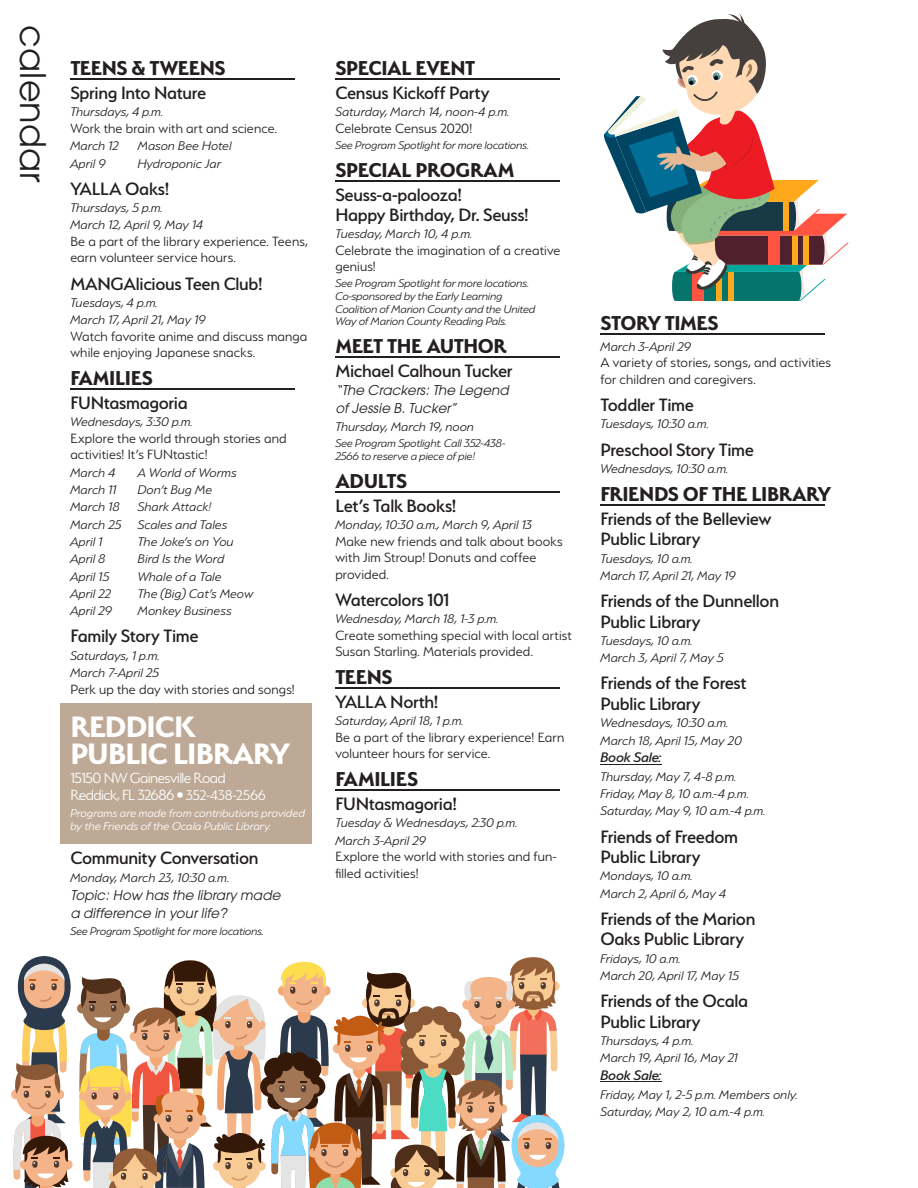
<style>
.page{position:relative;width:918px;height:1188px;background:#fff}
.page>*{position:absolute;margin:0;border:0;box-sizing:border-box;transform-origin:0 0}
.t1{font:35.1px "Avant Garde";letter-spacing:.005em;color:#231f20}
.t2{font:700 33px/27px "Serenity";letter-spacing:-.03em;color:#fff}
.t3{font:700 22.5px "Serenity";letter-spacing:-.02em;color:#231f20}
.t4{font:500 20.1px/20.4px "Serenity";letter-spacing:-.015em;color:#231f20}
.t5{font:300 16.5px/17.2px "Serenity";letter-spacing:-.035em;color:#fff}
.t6{font:italic 500 15.6px "Serenity";letter-spacing:-.01em;color:#231f20}
.t7{font:300 15px/16.5px "Serenity";letter-spacing:.01em;color:#231f20}
.t8{font:italic 300 14.1px/17.2px "Serenity";letter-spacing:.01em;color:#231f20}
.t9{font:italic 13.5px/18px "Avant Garde";letter-spacing:.005em;color:#231f20}
.t10{font:italic 300 12.75px/13.5px "Serenity";color:#fff}
.t11{font:italic 300 12.6px/12.5px "Serenity";letter-spacing:-.01em;color:#231f20}
.s1{font-size:15.75px}
</style>
<div class="page">
<hr style="left:70px;top:79px;width:225px;height:1px;background:#231f20">
<hr style="left:70px;top:389px;width:225px;height:1px;background:#231f20">
<div style="left:61px;top:703px;width:251px;height:141px;background:#bda995"></div>
<hr style="left:335px;top:79px;width:225px;height:1px;background:#231f20">
<hr style="left:335px;top:180px;width:225px;height:1px;background:#231f20">
<hr style="left:335px;top:356px;width:225px;height:2px;background:#231f20">
<hr style="left:335px;top:491px;width:225px;height:2px;background:#231f20">
<hr style="left:335px;top:687px;width:225px;height:2px;background:#231f20">
<hr style="left:335px;top:789px;width:225px;height:2px;background:#231f20">
<hr style="left:600px;top:334px;width:225px;height:1px;background:#231f20">
<hr style="left:600px;top:504px;width:225px;height:2px;background:#231f20">
<hr style="left:600px;top:764px;width:62px;height:1px;background:#231f20">
<hr style="left:600px;top:1082px;width:62px;height:1px;background:#231f20">
<svg style="left:604px;top:13px;width:245px;height:288px"></svg>
<svg style="left:13px;top:956px;width:551px;height:232px"></svg>
<h1 class="t1" style="left:54px;top:25px;width:159px;rotate:90deg">calendar</h1>
<h3 class="t3" style="left:70px;top:55px;width:157px">TEENS &amp; TWEENS</h3>
<h3 class="t4" style="left:70px;top:82px;width:137px">Spring Into Nature</h3>
<p class="t8" style="left:70px;top:103px;width:95px">Thursdays, 4 p.m.</p>
<p class="t7" style="left:70px;top:120px;width:208px">Work the brain with art and science.</p>
<p class="t8" style="left:70px;top:137px;width:50px">March 12</p>
<p class="t8" style="left:138px;top:137px;width:95px">Mason Bee Hotel</p>
<p class="t8" style="left:70px;top:155px;width:37px">April 9</p>
<p class="t8" style="left:138px;top:155px;width:85px">Hydroponic Jar</p>
<h3 class="t4" style="left:70px;top:178px;width:101px">YALLA Oaks!</h3>
<p class="t8" style="left:70px;top:199px;width:135px">Thursdays, 5 p.m.<br>March 12, April 9, May 14</p>
<p class="t7" style="left:70px;top:233px;width:239px">Be a part of the library experience. Teens, earn volunteer service hours.</p>
<h3 class="t4" style="left:70px;top:273px;width:194px">MANGAlicious Teen Club!</h3>
<p class="t8" style="left:70px;top:294px;width:137px">Tuesdays, 4 p.m.<br>March 17, April 21, May 19</p>
<p class="t7" style="left:70px;top:328px;width:239px">Watch favorite anime and discuss manga while enjoying Japanese snacks.</p>
<h3 class="t3" style="left:70px;top:365px;width:84px">FAMILIES</h3>
<h3 class="t4" style="left:70px;top:392px;width:119px">FUNtasmagoria</h3>
<p class="t8" style="left:70px;top:413px;width:124px">Wednesdays, 3:30 p.m.</p>
<p class="t7" style="left:70px;top:430px;width:218px">Explore the world through stories and activities! It’s FUNtastic!</p>
<p class="t8" style="left:70px;top:464px;width:47px">March 4</p>
<p class="t8" style="left:138px;top:464px;width:100px">A World of Worms</p>
<p class="t8" style="left:70px;top:481px;width:48px">March 11</p>
<p class="t8" style="left:138px;top:481px;width:76px">Don’t Bug Me</p>
<p class="t8" style="left:70px;top:498px;width:51px">March 18</p>
<p class="t8" style="left:70px;top:498px;width:159px;text-indent:68px">Shark Attack!<br>March 25 Scales and Tales<br>April 1</p>
<p class="t8" style="left:138px;top:533px;width:98px">The Joke’s on You</p>
<p class="t8" style="left:70px;top:550px;width:37px">April 8</p>
<p class="t8" style="left:138px;top:550px;width:88px">Bird Is the Word</p>
<p class="t8" style="left:70px;top:568px;width:41px">April 15</p>
<p class="t8" style="left:138px;top:568px;width:85px">Whale of a Tale</p>
<p class="t8" style="left:70px;top:585px;width:43px">April 22</p>
<p class="t8" style="left:138px;top:585px;width:117px">The (Big) Cat’s Meow</p>
<p class="t8" style="left:70px;top:602px;width:44px">April 29</p>
<p class="t8" style="left:138px;top:602px;width:95px">Monkey Business</p>
<h3 class="t4" style="left:70px;top:626px;width:130px">Family Story Time</h3>
<p class="t8" style="left:70px;top:647px;width:91px">Saturdays, 1 p.m.<br>March 7-April 25</p>
<p class="t7" style="left:70px;top:681px;width:226px">Perk up the day with stories and songs!</p>
<h2 class="t2" style="left:70px;top:712px;width:221px">REDDICK<br>PUBLIC LIBRARY</h2>
<p class="t5" style="left:70px;top:769px;width:197px">15150 NW Gainesville Road<br>Reddick, FL 32686 • <span class="s1">352-438-2566</span></p>
<p class="t10" style="left:70px;top:806px;width:236px">Programs are made from contributions provided by the Friends of the Ocala Public Library.</p>
<h3 class="t4" style="left:70px;top:848px;width:190px">Community Conversation</h3>
<p class="t8" style="left:70px;top:869px;width:161px">Monday, March 23, 10:30 a.m.</p>
<p class="t9" style="left:70px;top:886px;width:212px">Topic: How has the library made a difference in your life?</p>
<p class="t11" style="left:70px;top:925px;width:195px">See Program Spotlight for more locations.</p>
<h3 class="t3" style="left:335px;top:55px;width:141px">SPECIAL EVENT</h3>
<h3 class="t4" style="left:335px;top:82px;width:156px">Census Kickoff Party</h3>
<p class="t8" style="left:335px;top:103px;width:176px">Saturday, March 14, noon-4 p.m.</p>
<p class="t7" style="left:335px;top:120px;width:139px">Celebrate Census 2020!</p>
<p class="t11" style="left:335px;top:139px;width:195px">See Program Spotlight for more locations.</p>
<h3 class="t3" style="left:335px;top:157px;width:181px">SPECIAL PROGRAM</h3>
<h3 class="t4" style="left:335px;top:184px;width:195px">Seuss-a-palooza!<br>Happy Birthday, Dr. Seuss!</h3>
<p class="t8" style="left:335px;top:225px;width:139px">Tuesday, March 10, 4 p.m.</p>
<p class="t7" style="left:335px;top:242px;width:227px">Celebrate the imagination of a creative genius!</p>
<p class="t11" style="left:335px;top:277px;width:202px">See Program Spotlight for more locations.<br>Co-sponsored by the Early Learning Coalition of Marion County and the United Way of Marion County Reading Pals.</p>
<h3 class="t3" style="left:335px;top:333px;width:173px">MEET THE AUTHOR</h3>
<h3 class="t4" style="left:335px;top:360px;width:179px">Michael Calhoun Tucker</h3>
<p class="t9" style="left:335px;top:381px;width:175px">“The Crackers: The Legend of Jessie B. Tucker”</p>
<p class="t8" style="left:335px;top:418px;width:140px">Thursday, March 19, noon</p>
<p class="t11" style="left:335px;top:437px;width:172px">See Program Spotlight. Call 352-438-<br>2566 to reserve a piece of pie!</p>
<h3 class="t3" style="left:335px;top:468px;width:73px">ADULTS</h3>
<h3 class="t4" style="left:335px;top:495px;width:123px">Let’s Talk Books!</h3>
<p class="t8" style="left:335px;top:516px;width:199px">Monday, 10:30 a.m., March 9, April 13</p>
<p class="t7" style="left:335px;top:533px;width:229px">Make new friends and talk about books with Jim Stroup! Donuts and coffee provided.</p>
<h3 class="t4" style="left:335px;top:589px;width:116px">Watercolors 101</h3>
<p class="t8" style="left:335px;top:610px;width:165px">Wednesday, March 18, 1-3 p.m.</p>
<p class="t7" style="left:335px;top:627px;width:238px">Create something special with local artist<br>Susan Starling. Materials provided.</p>
<h3 class="t3" style="left:335px;top:664px;width:59px">TEENS</h3>
<h3 class="t4" style="left:335px;top:691px;width:105px">YALLA North!</h3>
<p class="t8" style="left:335px;top:712px;width:130px">Saturday, April 18, 1 p.m.</p>
<p class="t7" style="left:335px;top:729px;width:230px">Be a part of the library experience! Earn volunteer hours for service.</p>
<h3 class="t3" style="left:335px;top:766px;width:84px">FAMILIES</h3>
<h3 class="t4" style="left:335px;top:793px;width:123px">FUNtasmagoria!</h3>
<p class="t8" style="left:335px;top:814px;width:184px">Tuesday &amp; Wednesdays, 2:30 p.m.<br>March 3-April 29</p>
<p class="t7" style="left:335px;top:848px;width:223px">Explore the world with stories and fun&shy;filled activities!</p>
<h3 class="t3" style="left:600px;top:310px;width:120px">STORY TIMES</h3>
<p class="t8" style="left:600px;top:338px;width:92px">March 3-April 29</p>
<p class="t7" style="left:600px;top:354px;width:232px">A variety of stories, songs, and activities for children and caregivers.</p>
<h3 class="t4" style="left:600px;top:395px;width:95px">Toddler Time</h3>
<p class="t8" style="left:600px;top:415px;width:110px">Tuesdays, 10:30 a.m.</p>
<h3 class="t4" style="left:600px;top:439px;width:155px">Preschool Story Time</h3>
<p class="t8" style="left:600px;top:460px;width:130px">Wednesdays, 10:30 a.m.</p>
<h3 class="t3" style="left:600px;top:481px;width:232px">FRIENDS OF THE LIBRARY</h3>
<h3 class="t4" style="left:600px;top:508px;width:173px">Friends of the Belleview<br>Public Library</h3>
<p class="t8" style="left:600px;top:550px;width:137px">Tuesdays, 10 a.m.<br>March 17, April 21, May 19</p>
<h3 class="t4" style="left:600px;top:591px;width:180px">Friends of the Dunnellon<br>Public Library</h3>
<p class="t8" style="left:600px;top:632px;width:126px">Tuesdays, 10 a.m.<br>March 3, April 7, May 5</p>
<h3 class="t4" style="left:600px;top:673px;width:148px">Friends of the Forest<br>Public Library</h3>
<p class="t8" style="left:600px;top:714px;width:143px">Wednesdays, 10:30 a.m.<br>March 18, April 15, May 20</p>
<p class="t6" style="left:600px;top:749px;width:63px">Book Sale:</p>
<p class="t8" style="left:600px;top:768px;width:167px">Thursday, May 7, 4-8 p.m.<br>Friday, May 8, 10 a.m.-4 p.m.<br>Saturday, May 9, 10 a.m.-4 p.m.</p>
<h3 class="t4" style="left:600px;top:826px;width:139px">Friends of Freedom<br>Public Library</h3>
<p class="t8" style="left:600px;top:867px;width:128px">Mondays, 10 a.m.<br>March 2, April 6, May 4</p>
<h3 class="t4" style="left:600px;top:908px;width:156px">Friends of the Marion<br>Oaks Public Library</h3>
<p class="t8" style="left:600px;top:950px;width:141px">Fridays, 10 a.m.<br>March 20, April 17, May 15</p>
<h3 class="t4" style="left:600px;top:991px;width:149px">Friends of the Ocala<br>Public Library</h3>
<p class="t8" style="left:600px;top:1032px;width:139px">Thursdays, 4 p.m.<br>March 19, April 16, May 21</p>
<p class="t6" style="left:600px;top:1067px;width:63px">Book Sale:</p>
<p class="t8" style="left:600px;top:1086px;width:199px">Friday, May 1, 2-5 p.m. Members only.<br>Saturday, May 2, 10 a.m.-4 p.m.</p>
</div>
